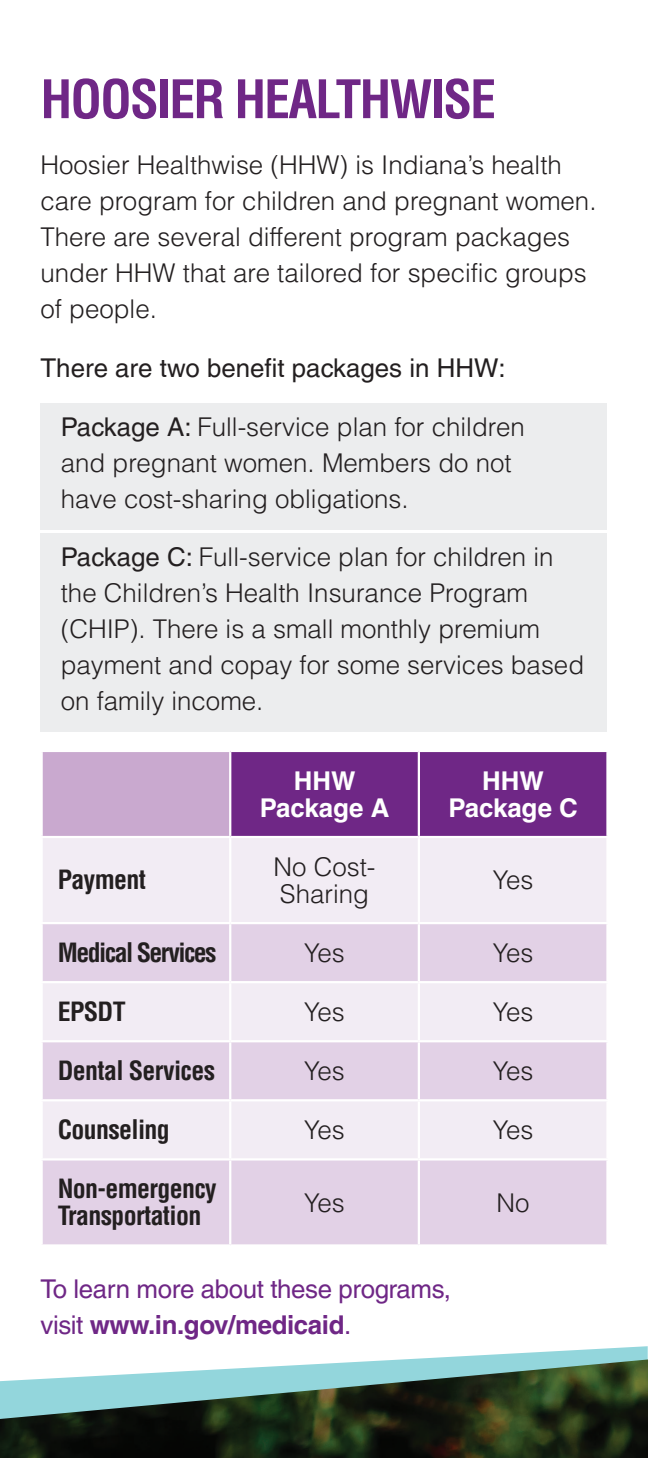
<style>
.page{position:relative;width:648px;height:1458px;background:#fff}
.page>*{position:absolute;margin:0;border:0;box-sizing:border-box;transform-origin:0 0}
.t1{font:700 condensed 51.75px "Helvetica LT Pro";letter-spacing:-.035em;color:#6f2786}
.t2{font:300 25.88px/36px "Helvetica LT Pro";color:#231f20}
.t3{font:700 condensed 25.88px/27px "Helvetica LT Pro";letter-spacing:-.025em;color:#231f20}
.t4{font:25.88px/36px "Helvetica LT Pro";letter-spacing:-.015em;color:#6f2786}
.t5{font:25.88px "Helvetica LT Pro";color:#231f20}
.t6{font:700 25.88px/27px "Helvetica LT Pro";color:#fff;text-align:center}
.t7{font:700 condensed 25.88px "Helvetica LT Pro";letter-spacing:-.06em;color:#231f20}
.s1{font-weight:400}
.s2{font-weight:700}
</style>
<div class="page">
<svg style="left:413px;top:1346px;width:235px;height:13px"></svg>
<img style="left:0;top:1359px;width:648px;height:99px">
<div style="left:40px;top:403px;width:568px;height:126px;background:#ecedee"></div>
<div style="left:40px;top:534px;width:568px;height:198px;background:#ecedee"></div>
<div style="left:42px;top:751px;width:188px;height:86px;background:#c9a9cf"></div>
<div style="left:231px;top:752px;width:375px;height:84px;background:#6f2786"></div>
<div style="left:43px;top:838px;width:563px;height:84px;background:#f2ecf4"></div>
<svg style="left:43px;top:924px;width:563px;height:320px;background:#e7dbeb"></svg>
<hr style="left:40px;top:750px;width:190px;height:2px;background:#fff">
<hr style="left:40px;top:752px;width:3px;height:84px;background:#fff">
<hr style="left:229px;top:752px;width:2px;height:84px;background:#fff">
<hr style="left:418px;top:752px;width:2px;height:84px;background:#fff">
<hr style="left:40px;top:836px;width:190px;height:2px;background:#fff">
<hr style="left:229px;top:838px;width:2px;height:84px;background:#fff">
<hr style="left:418px;top:838px;width:2px;height:84px;background:#fff">
<hr style="left:229px;top:924px;width:2px;height:57px;background:#fff">
<hr style="left:418px;top:924px;width:2px;height:57px;background:#fff">
<hr style="left:40px;top:981px;width:190px;height:2px;background:#fff">
<hr style="left:230px;top:981px;width:189px;height:2px;background:#fff">
<hr style="left:229px;top:983px;width:2px;height:57px;background:#fff">
<hr style="left:419px;top:981px;width:190px;height:2px;background:#fff">
<hr style="left:418px;top:983px;width:2px;height:57px;background:#fff">
<hr style="left:40px;top:1040px;width:190px;height:2px;background:#fff">
<hr style="left:230px;top:1040px;width:189px;height:2px;background:#fff">
<hr style="left:229px;top:1042px;width:2px;height:57px;background:#fff">
<hr style="left:419px;top:1040px;width:190px;height:2px;background:#fff">
<hr style="left:418px;top:1042px;width:2px;height:57px;background:#fff">
<hr style="left:40px;top:1099px;width:190px;height:2px;background:#fff">
<hr style="left:230px;top:1099px;width:189px;height:2px;background:#fff">
<hr style="left:229px;top:1101px;width:2px;height:57px;background:#fff">
<hr style="left:419px;top:1099px;width:190px;height:2px;background:#fff">
<hr style="left:418px;top:1101px;width:2px;height:57px;background:#fff">
<hr style="left:40px;top:1158px;width:190px;height:3px;background:#fff">
<hr style="left:230px;top:1158px;width:189px;height:3px;background:#fff">
<hr style="left:229px;top:1161px;width:2px;height:83px;background:#fff">
<hr style="left:419px;top:1158px;width:190px;height:3px;background:#fff">
<hr style="left:418px;top:1161px;width:2px;height:83px;background:#fff">
<h2 class="t1" style="left:40px;top:65px;width:457px">HOOSIER HEALTHWISE</h2>
<p class="t2" style="left:40px;top:147px;width:558px">Hoosier Healthwise (HHW) is Indiana’s health care program for children and pregnant women.<br>There are several different program packages under HHW that are tailored for specific groups of people.</p>
<p class="t5" style="left:40px;top:353px;width:467px">There are two benefit packages in HHW:</p>
<p class="t2" style="left:61px;top:408px;width:466px"><span class="s1">Package A:</span> Full-service plan for children and pregnant women. Members do not have cost-sharing obligations.</p>
<p class="t2" style="left:61px;top:539px;width:525px"><span class="s1">Package C:</span> Full-service plan for children in the Children’s Health Insurance Program (CHIP). There is a small monthly premium payment and copay for some services based on family income.</p>
<p class="t3" style="left:58px;top:866px;width:90px">Payment</p>
<p class="t6" style="left:260px;top:767px;width:131px">HHW<br>Package A</p>
<p class="t6" style="left:448px;top:767px;width:131px">HHW<br>Package C</p>
<p class="t2" style="left:274px;top:853px;width:104px;line-height:27px">No Cost-<br>Sharing</p>
<p class="t2" style="left:493px;top:862px;width:42px">Yes</p>
<p class="t7" style="left:58px;top:935px;width:160px">Medical Services</p>
<p class="t2" style="left:304px;top:934px;width:42px">Yes</p>
<p class="t2" style="left:493px;top:934px;width:42px">Yes</p>
<p class="t3" style="left:58px;top:997px;width:69px">EPSDT</p>
<p class="t2" style="left:304px;top:994px;width:42px">Yes</p>
<p class="t2" style="left:493px;top:994px;width:42px">Yes</p>
<p class="t3" style="left:58px;top:1056px;width:159px">Dental Services</p>
<p class="t2" style="left:304px;top:1053px;width:42px">Yes</p>
<p class="t2" style="left:493px;top:1053px;width:42px">Yes</p>
<p class="t3" style="left:58px;top:1116px;width:114px">Counseling</p>
<p class="t2" style="left:304px;top:1112px;width:42px">Yes</p>
<p class="t2" style="left:493px;top:1112px;width:42px">Yes</p>
<p class="t3" style="left:58px;top:1175px;width:160px">Non-emergency<br>Transportation</p>
<p class="t2" style="left:304px;top:1184px;width:42px">Yes</p>
<p class="t2" style="left:497px;top:1184px;width:35px">No</p>
<p class="t4" style="left:40px;top:1271px;width:412px">To learn more about these programs, visit <span class="s2">www.in.gov/medicaid</span>.</p>
</div>
